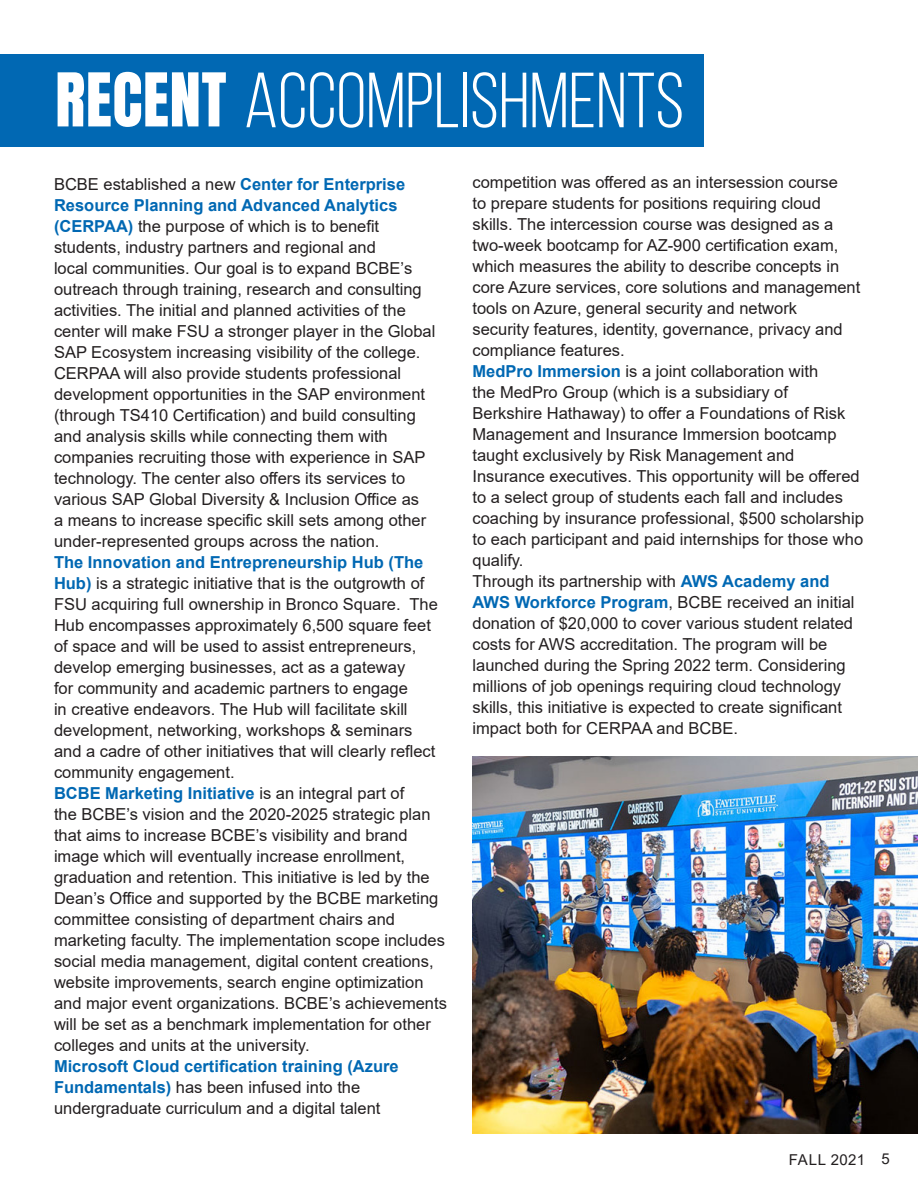
<style>
.page{position:relative;width:918px;height:1188px;background:#fff}
.page>*{position:absolute;margin:0;border:0;box-sizing:border-box;transform-origin:0 0}
.Tittle_Inside{font:78px "Bebas Neue";color:#fff}
.Headline{font:63px "Anton";letter-spacing:.01em;color:#fff}
.body_text_white{font:16.5px/21px "Arial";color:#231f20}
.t1{font:15px "Arial";letter-spacing:.02em;color:#231f20}
.s1{font-weight:700;color:#0168b3}
</style>
<div class="page">
<img style="left:472px;top:756px;width:446px;height:378px">
<div style="left:0;top:54px;width:704px;height:93px;background:#0168b3"></div>
<p class="Headline" style="left:55px;top:68px;width:173px">RECENT</p>
<p class="Tittle_Inside" style="left:244px;top:59px;width:442px">ACCOMPLISHMENTS</p>
<p class="body_text_white" style="left:54px;top:173px;width:383px">BCBE established a new <span class="s1">Center for Enterprise Resource Planning and Advanced Analytics (CERPAA)</span> the purpose of which is to benefit students, industry partners and regional and<br>local communities. Our goal is to expand BCBE’s outreach through training, research and consulting activities. The initial and planned activities of the center will make FSU a stronger player in the Global SAP Ecosystem increasing visibility of the college.<br>CERPAA will also provide students professional development opportunities in the SAP environment (through TS410 Certification) and build consulting and analysis skills while connecting them with companies recruiting those with experience in SAP technology. The center also offers its services to various SAP Global Diversity &amp; Inclusion Office as<br>a means to increase specific skill sets among other under-represented groups across the nation.</p>
<p class="body_text_white" style="left:54px;top:551px;width:385px"><span class="s1">The Innovation and Entrepreneurship Hub (The Hub)</span> is a strategic initiative that is the outgrowth of FSU acquiring full ownership in Bronco Square. The Hub encompasses approximately 6,500 square feet of space and will be used to assist entrepreneurs, develop emerging businesses, act as a gateway<br>for community and academic partners to engage<br>in creative endeavors. The Hub will facilitate skill development, networking, workshops &amp; seminars and a cadre of other initiatives that will clearly reflect community engagement.</p>
<p class="body_text_white" style="left:54px;top:782px;width:394px"><span class="s1">BCBE Marketing Initiative</span> is an integral part of<br>the BCBE’s vision and the 2020-2025 strategic plan that aims to increase BCBE’s visibility and brand image which will eventually increase enrollment, graduation and retention. This initiative is led by the Dean’s Office and supported by the BCBE marketing committee consisting of department chairs and marketing faculty. The implementation scope includes social media management, digital content creations, website improvements, search engine optimization and major event organizations. BCBE’s achievements will be set as a benchmark implementation for other colleges and units at the university.</p>
<p class="body_text_white" style="left:54px;top:1055px;width:346px"><span class="s1">Microsoft Cloud certification training (Azure<br>Fundamentals)</span> has been infused into the undergraduate curriculum and a digital talent</p>
<p class="body_text_white" style="left:472px;top:171px;width:389px">competition was offered as an intersession course<br>to prepare students for positions requiring cloud skills. The intercession course was designed as a two-week bootcamp for AZ-900 certification exam, which measures the ability to describe concepts in core Azure services, core solutions and management tools on Azure, general security and network<br>security features, identity, governance, privacy and compliance features.</p>
<p class="body_text_white" style="left:472px;top:360px;width:393px"><span class="s1">MedPro Immersion</span> is a joint collaboration with<br>the MedPro Group (which is a subsidiary of<br>Berkshire Hathaway) to offer a Foundations of Risk Management and Insurance Immersion bootcamp taught exclusively by Risk Management and Insurance executives. This opportunity will be offered to a select group of students each fall and includes coaching by insurance professional, $500 scholarship to each participant and paid internships for those who qualify.</p>
<p class="body_text_white" style="left:472px;top:570px;width:384px">Through its partnership with <span class="s1">AWS Academy and AWS Workforce Program</span>, BCBE received an initial donation of $20,000 to cover various student related costs for AWS accreditation. The program will be launched during the Spring 2022 term. Considering millions of job openings requiring cloud technology skills, this initiative is expected to create significant impact both for CERPAA and BCBE.</p>
<p class="t1" style="left:789px;top:1149px;width:102px">FALL 2021 5</p>
</div>
